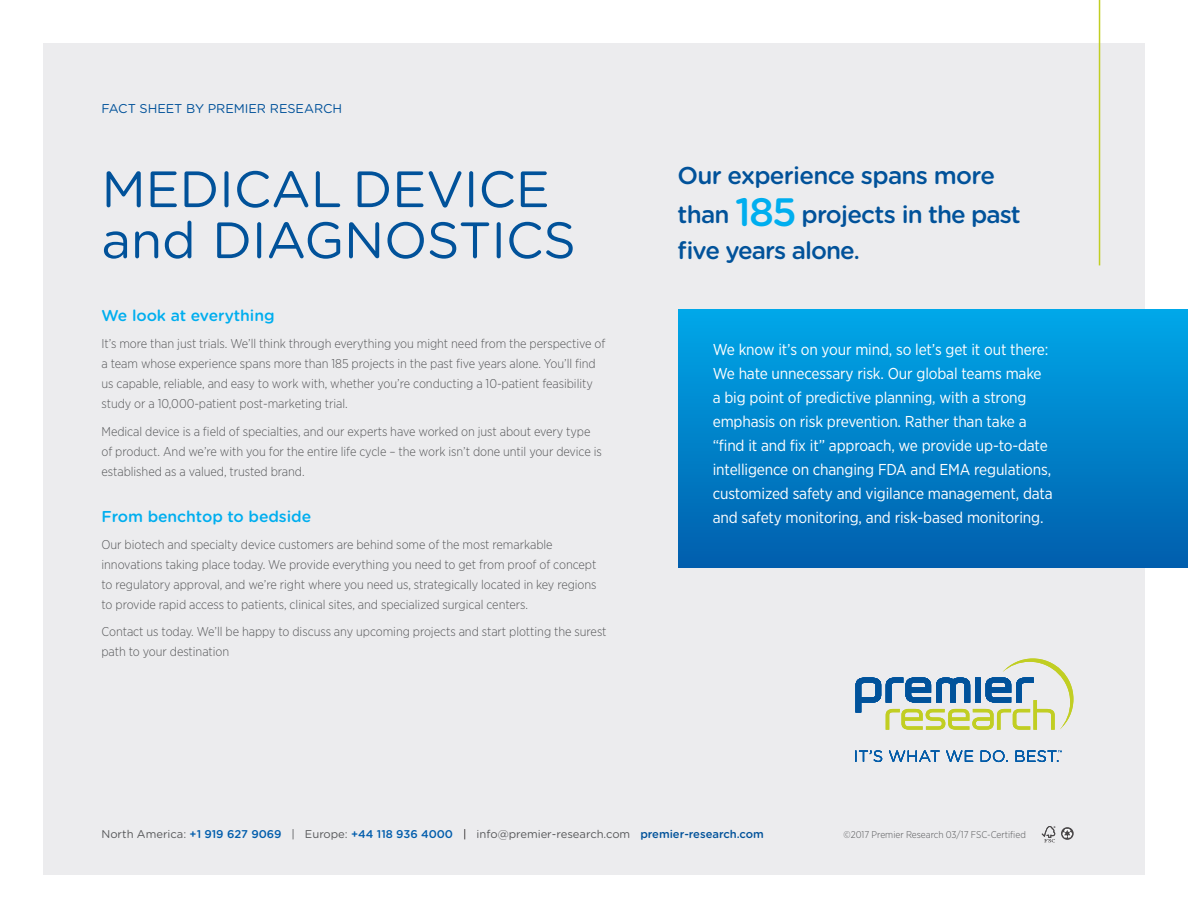
<style>
.page{position:relative;width:1188px;height:918px;background:#fff}
.page>*{position:absolute;margin:0;border:0;box-sizing:border-box;transform-origin:0 0}
.t1{font:51px/51px "Gotham Rounded";letter-spacing:-.005em;color:#01529a}
.t2{font:500 24.3px/39px "Gotham Rounded";letter-spacing:-.03em;color:#01529a}
.t3{font:15.75px/24px "Gotham Narrow";letter-spacing:-.01em;color:#fff}
.t4{font:500 15.75px "Gotham Rounded";letter-spacing:-.005em;color:#00aeef}
.t5{font:300 12.75px/20px "Gotham Narrow";letter-spacing:-.005em;color:#57585a}
.t6{font:12.75px "Gotham Rounded";letter-spacing:-.005em;color:#01529a}
.t7{font:11.25px "Gotham Rounded";color:#57585a}
.t8{font:300 9.75px "Gotham Narrow";color:#57585a}
.s1{font-size:39.6px;color:#00aeef}
.s2{font-size:22.5px}
.s3{font-weight:500;color:#015dac}
.s4{color:#231f20}
.s5{font-weight:500;color:#01529a}
</style>
<div class="page">
<div style="left:43px;top:43px;width:1102px;height:832px;background:#ececee"></div>
<div style="left:679px;top:310px;width:509px;height:257px;background:linear-gradient(to bottom,#00a7e8,#015eac)"></div>
<hr style="left:1099px;top:0;width:1px;height:265px;background:#c1ce23">
<svg style="left:1061px;top:827px;width:13px;height:13px"></svg>
<svg style="left:1062px;top:829px;width:10px;height:10px"></svg>
<svg style="left:1042px;top:826px;width:13px;height:16px"></svg>
<svg style="left:855px;top:750px;width:27px;height:12px"></svg>
<svg style="left:889px;top:750px;width:51px;height:12px"></svg>
<svg style="left:946px;top:750px;width:27px;height:12px"></svg>
<svg style="left:981px;top:750px;width:27px;height:12px"></svg>
<svg style="left:856px;top:659px;width:217px;height:71px"></svg>
<svg style="left:1015px;top:750px;width:47px;height:12px"></svg>
<p class="t6" style="left:102px;top:100px;width:242px">FACT SHEET BY PREMIER RESEARCH</p>
<h1 class="t1" style="left:102px;top:161px;width:476px">MEDICAL DEVICE and DIAGNOSTICS</h1>
<p class="t4" style="left:102px;top:304px;width:175px">We look at everything</p>
<p class="t5" style="left:102px;top:333px;width:505px">It’s more than just trials. We’ll think through everything you might need from the perspective of a team whose experience spans more than 185 projects in the past five years alone. You’ll find us capable, reliable, and easy to work with, whether you’re conducting a 10-patient feasibility study or a 10,000-patient post-marketing trial.</p>
<p class="t5" style="left:102px;top:421px;width:502px">Medical device is a field of specialties, and our experts have worked on just about every type of product. And we’re with you for the entire life cycle – the work isn’t done until your device is established as a valued, trusted brand.</p>
<p class="t4" style="left:102px;top:505px;width:211px">From benchtop to bedside</p>
<p class="t5" style="left:102px;top:534px;width:497px">Our biotech and specialty device customers are behind some of the most remarkable innovations taking place today. We provide everything you need to get from proof of concept to regulatory approval, and we’re right where you need us, strategically located in key regions to provide rapid access to patients, clinical sites, and specialized surgical centers.</p>
<p class="t5" style="left:102px;top:622px;width:507px">Contact us today. We’ll be happy to discuss any upcoming projects and start plotting the surest path to your destination</p>
<h2 class="t2" style="left:677px;top:154px;width:345px">Our experience spans more than <span class="s1">185</span> projects in the past</h2>
<h2 class="t2" style="left:677px;top:229px;width:184px">five years alone<span class="s2">.</span></h2>
<p class="t3" style="left:713px;top:337px;width:341px">We know it’s on your mind, so let’s get it out there:<br>We hate unnecessary risk. Our global teams make a big point of predictive planning, with a strong emphasis on risk prevention. Rather than take a “find it and fix it” approach, we provide up-to-date intelligence on changing FDA and EMA regulations, customized safety and vigilance management, data and safety monitoring, and risk-based monitoring.</p>
<p class="t7" style="left:102px;top:826px;width:664px">North America: <span class="s3">+1 919 627 9069</span> | Europe: <span class="s3">+44 118 936 4000</span> <span class="s4">|</span> info@premier-research.com <span class="s5">premier-research.com</span></p>
<p class="t8" style="left:844px;top:829px;width:184px">©2017 Premier Research 03/17 FSC-Certified</p>
</div>
